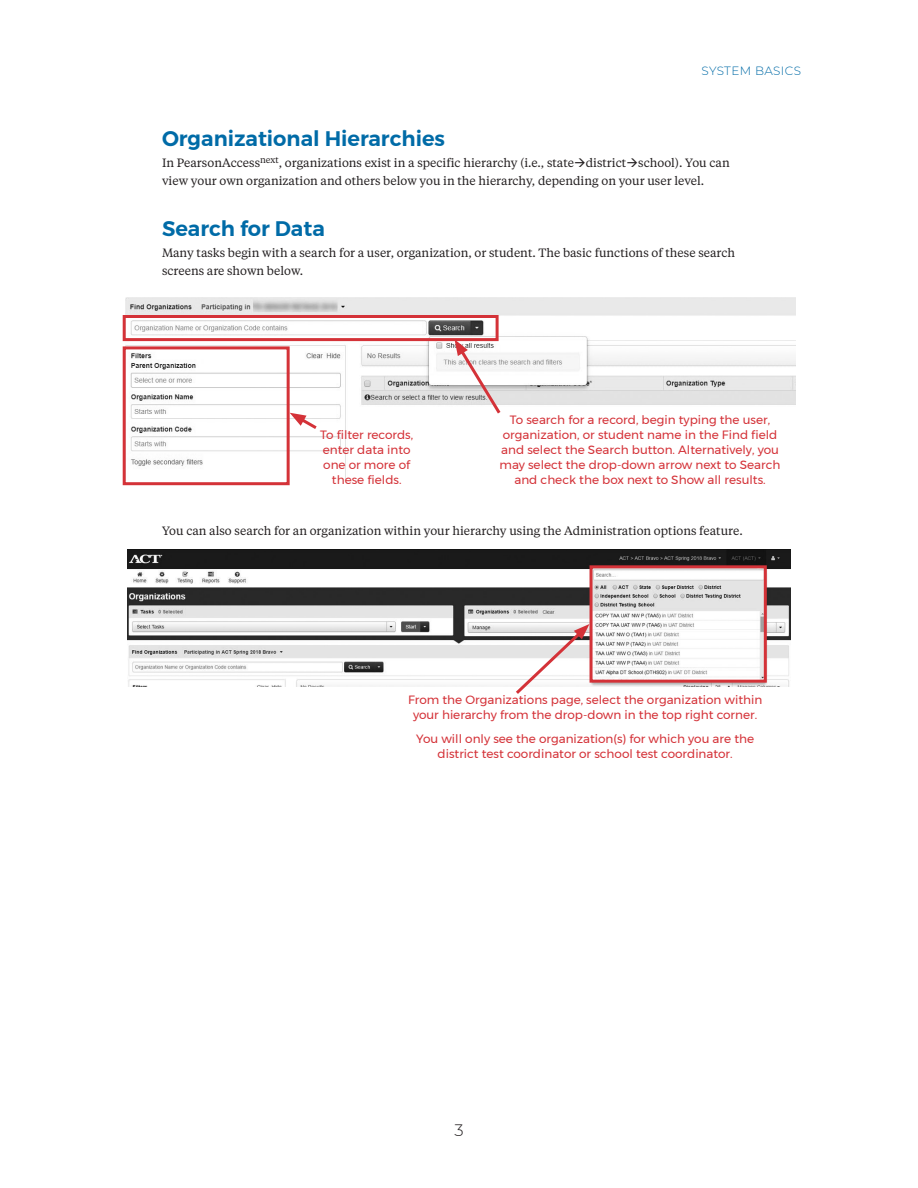
<style>
.page{position:relative;width:918px;height:1188px;background:#fff}
.page>*{position:absolute;margin:0;border:0;box-sizing:border-box;transform-origin:0 0}
.t1{font:600 21px "Montserrat";color:#006ba7}
.t2{font:300 16.5px "Montserrat";color:#231f20}
.Image_Callout{font:12px/15px "Montserrat";color:#d43238;text-align:center}
.Body{font:12px/18px "Tiempos Text";color:#231f20}
.t3{font:300 12px "Montserrat";color:#006ba7}
</style>
<div class="page">
<img style="left:126px;top:297px;width:669px;height:184px">
<div style="left:123px;top:315px;width:376px;height:26px;border:3px solid #d43238"></div>
<div style="left:123px;top:346px;width:167px;height:139px;border:3px solid #d43238"></div>
<svg style="left:290px;top:413px;width:30px;height:19px"></svg>
<svg style="left:454px;top:339px;width:49px;height:78px"></svg>
<img style="left:127px;top:550px;width:664px;height:137px">
<div style="left:590px;top:565px;width:177px;height:118px;border:3px solid #d43238"></div>
<svg style="left:513px;top:624px;width:77px;height:70px"></svg>
<p class="t3" style="left:702px;top:62px;width:25px">SYSTEM</p>
<p class="t3" style="left:755px;top:62px;width:18px">BASICS</p>
<h2 class="t1" style="left:162px;top:122px;width:285px">Organizational Hierarchies</h2>
<p class="Body" style="left:162px;top:154px;width:569px">In PearsonAccess<sup>next</sup>, organizations exist in a specific hierarchy (i.e., state→district→school). You can view your own organization and others below you in the hierarchy, depending on your user level.</p>
<h2 class="t1" style="left:162px;top:212px;width:164px">Search for Data</h2>
<p class="Body" style="left:162px;top:244px;width:575px">Many tasks begin with a search for a user, organization, or student. The basic functions of these search screens are shown below.</p>
<p class="Image_Callout" style="left:320px;top:427px;width:95px">To filter records, enter data into one or more of these fields.</p>
<p class="Image_Callout" style="left:500px;top:412px;width:283px">To search for a record, begin typing the user, organization, or student name in the Find field and select the Search button. Alternatively, you may select the drop-down arrow next to Search and check the box next to Show all results.</p>
<p class="Body" style="left:162px;top:522px;width:582px">You can also search for an organization within your hierarchy using the Administration options feature.</p>
<p class="Image_Callout" style="left:408px;top:693px;width:356px">From the Organizations page, select the organization within your hierarchy from the drop-down in the top right corner.</p>
<p class="Image_Callout" style="left:416px;top:732px;width:340px">You will only see the organization(s) for which you are the district test coordinator or school test coordinator.</p>
<h2 class="t2" style="left:454px;top:1119px;width:11px">3</h2>
</div>
